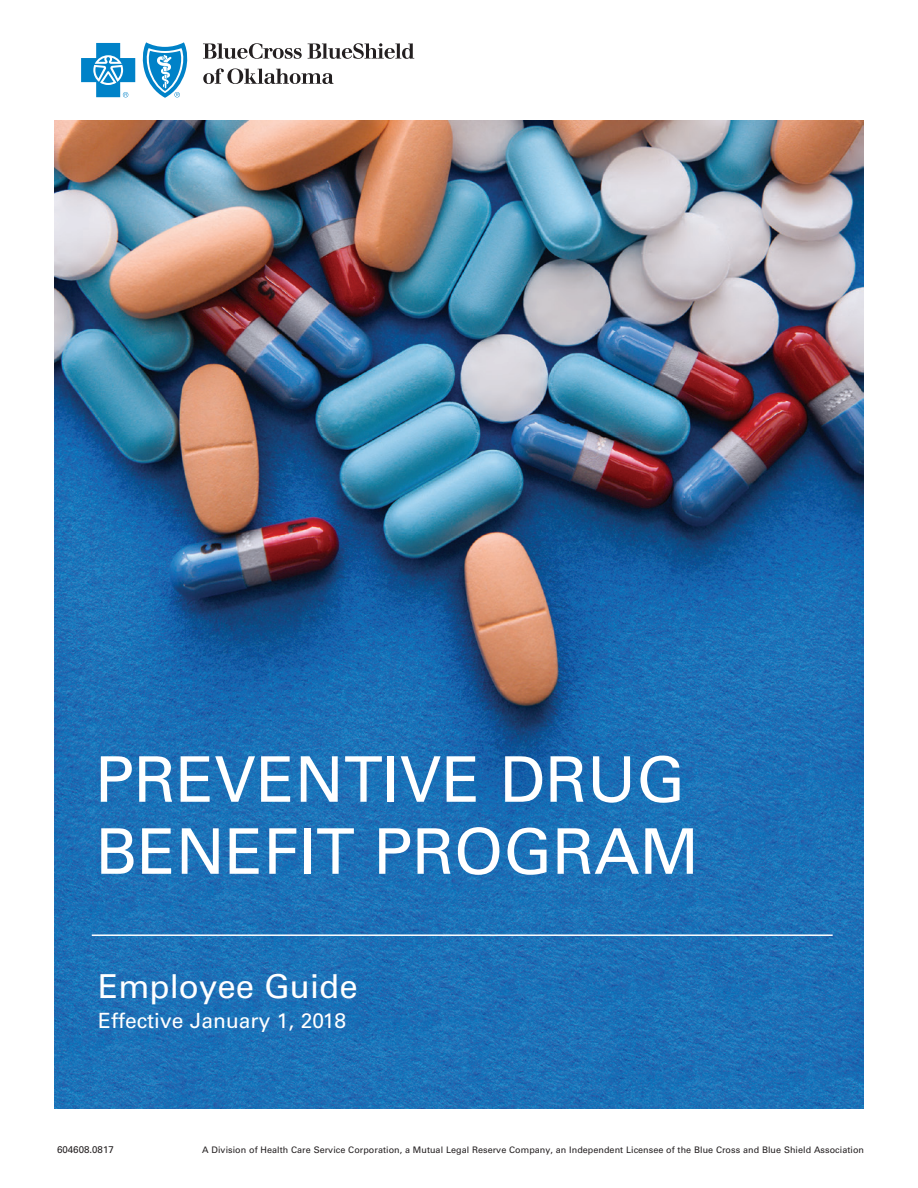
<style>
.page{position:relative;width:918px;height:1188px;background:#fff}
.page>*{position:absolute;margin:0;border:0;box-sizing:border-box;transform-origin:0 0}
.t1{font:63px/72px "Univers LT Std";color:#fff}
.t2{font:33px "Univers LT Std";color:#fff}
.t3{font:21px "Univers LT Std";color:#fff}
.t4{font:9.75px "Univers LT Std";color:#231f20}
.t5{font:9px "Univers LT Std";letter-spacing:.005em;color:#231f20}
</style>
<div class="page">
<img style="left:54px;top:121px;width:810px;height:987px">
<svg style="left:203px;top:43px;width:99px;height:16px"></svg>
<svg style="left:308px;top:43px;width:106px;height:16px"></svg>
<svg style="left:203px;top:68px;width:131px;height:16px"></svg>
<svg style="left:81px;top:43px;width:54px;height:54px"></svg>
<svg style="left:142px;top:42px;width:46px;height:56px"></svg>
<hr style="left:92px;top:934px;width:741px;height:2px;background:#fff">
<h1 class="t1" style="left:95px;top:744px;width:605px">PREVENTIVE DRUG<br>BENEFIT PROGRAM</h1>
<h2 class="t2" style="left:98px;top:967px;width:261px">Employee Guide</h2>
<h3 class="t3" style="left:98px;top:1008px;width:249px">Effective January 1, 2018</h3>
<p class="t4" style="left:57px;top:1144px;width:58px">604608.0817</p>
<p class="t5" style="left:202px;top:1144px;width:663px">A Division of Health Care Service Corporation, a Mutual Legal Reserve Company, an Independent Licensee of the Blue Cross and Blue Shield Association</p>
</div>
